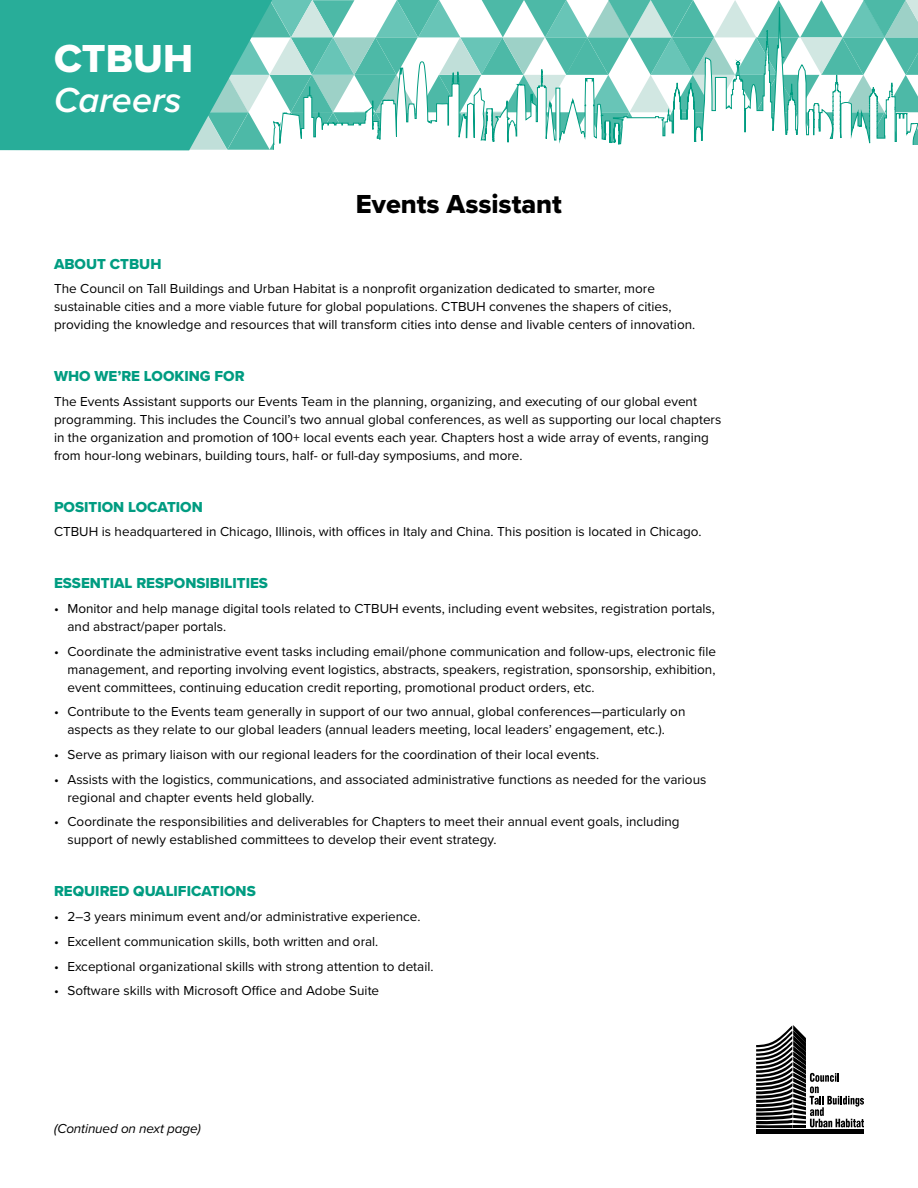
<style>
.page{position:relative;width:918px;height:1188px;background:#fff}
.page>*{position:absolute;margin:0;border:0;box-sizing:border-box;transform-origin:0 0}
.t1{font:40.5px "Proxima Nova A Extrabld";color:#fff}
.t2{font:italic 600 36px "Proxima Nova A";color:#fff}
.t3{font:27px "Proxima Nova Extrabld";color:#000}
.t4{font:15px "Proxima Nova Extrabld";color:#009c81}
.t5{font:13.5px/18px "Proxima Nova";color:#000}
.t6{font:italic 13.5px "Proxima Nova";letter-spacing:-.01em;color:#000}
</style>
<div class="page">
<svg style="left:0;top:0;width:273px;height:150px;background:#3ab3a1"></svg>
<svg style="left:273px;top:0;width:645px;height:150px"></svg>
<div style="left:274px;top:145px;width:644px;height:21px;background:#fff"></div>
<div style="left:756px;top:1129px;width:108px;height:5px;background:#000"></div>
<svg style="left:756px;top:1025px;width:108px;height:103px"></svg>
<h1 class="t1" style="left:54px;top:28px;width:141px">CTBUH</h1>
<h2 class="t2" style="left:54px;top:73px;width:129px">Careers</h2>
<h3 class="t3" style="left:356px;top:184px;width:208px">Events Assistant</h3>
<p class="t4" style="left:54px;top:252px;width:109px">ABOUT CTBUH</p>
<p class="t5" style="left:54px;top:279px;width:643px">The Council on Tall Buildings and Urban Habitat is a nonprofit organization dedicated to smarter, more sustainable cities and a more viable future for global populations. CTBUH convenes the shapers of cities, providing the knowledge and resources that will transform cities into dense and livable centers of innovation.</p>
<p class="t4" style="left:54px;top:365px;width:192px">WHO WE’RE LOOKING FOR</p>
<p class="t5" style="left:54px;top:392px;width:669px">The Events Assistant supports our Events Team in the planning, organizing, and executing of our global event programming. This includes the Council’s two annual global conferences, as well as supporting our local chapters in the organization and promotion of 100+ local events each year. Chapters host a wide array of events, ranging from hour-long webinars, building tours, half- or full-day symposiums, and more.</p>
<p class="t4" style="left:54px;top:495px;width:150px">POSITION LOCATION</p>
<p class="t5" style="left:54px;top:522px;width:649px">CTBUH is headquartered in Chicago, Illinois, with offices in Italy and China. This position is located in Chicago.</p>
<p class="t4" style="left:54px;top:572px;width:215px">ESSENTIAL RESPONSIBILITIES</p>
<p class="t5" style="left:68px;top:599px;width:649px;text-indent:-14px">• Monitor and help manage digital tools related to CTBUH events, including event websites, registration portals, and abstract/paper portals.</p>
<p class="t5" style="left:68px;top:641px;width:650px;text-align:justify;text-indent:-14px">• Coordinate the administrative event tasks including email/phone communication and follow-ups, electronic file management, and reporting involving event logistics, abstracts, speakers, registration, sponsorship, exhibition, event committees, continuing education credit reporting, promotional product orders, etc.</p>
<p class="t5" style="left:54px;top:702px;width:633px;text-align:center">• Contribute to the Events team generally in support of our two annual, global conferences—particularly on aspects as they relate to our global leaders (annual leaders meeting, local leaders’ engagement, etc.).</p>
<p class="t5" style="left:54px;top:745px;width:547px">• Serve as primary liaison with our regional leaders for the coordination of their local events.</p>
<p class="t5" style="left:68px;top:770px;width:640px;text-indent:-14px">• Assists with the logistics, communications, and associated administrative functions as needed for the various regional and chapter events held globally.</p>
<p class="t5" style="left:68px;top:812px;width:614px;text-indent:-14px">• Coordinate the responsibilities and deliverables for Chapters to meet their annual event goals, including support of newly established committees to develop their event strategy.</p>
<p class="t4" style="left:54px;top:880px;width:203px">REQUIRED QUALIFICATIONS</p>
<p class="t5" style="left:54px;top:907px;width:368px">• 2–3 years minimum event and/or administrative experience.</p>
<p class="t5" style="left:54px;top:932px;width:326px">• Excellent communication skills, both written and oral.</p>
<p class="t5" style="left:54px;top:956px;width:381px">• Exceptional organizational skills with strong attention to detail.</p>
<p class="t5" style="left:54px;top:981px;width:327px">• Software skills with Microsoft Office and Adobe Suite</p>
<p class="t6" style="left:54px;top:1119px;width:148px">(Continued on next page)</p>
</div>
